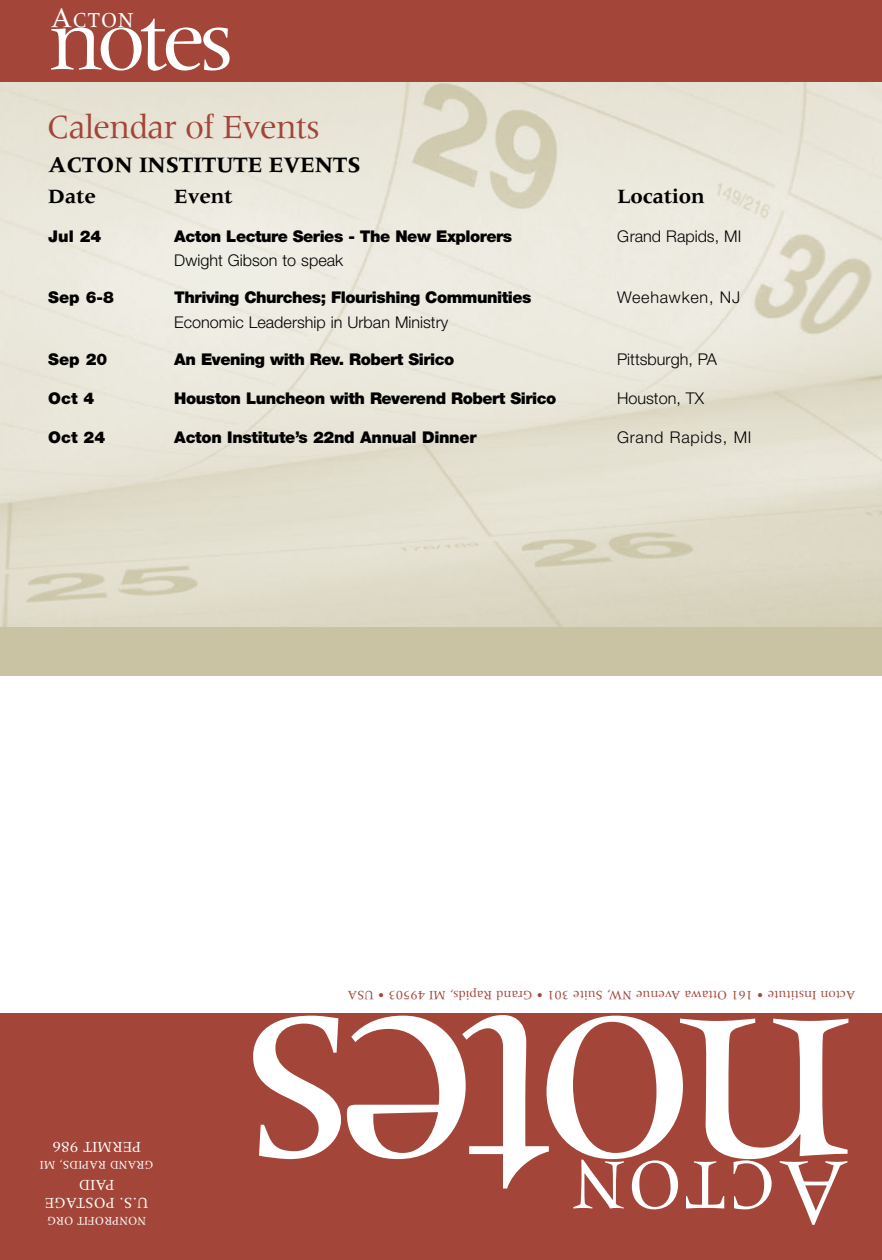
<style>
.page{position:relative;width:882px;height:1260px;background:#fff}
.page>*{position:absolute;margin:0;border:0;box-sizing:border-box;transform-origin:0 0}
.t1{font:294px "Meridien";letter-spacing:-.075em;color:#fff}
.t2{font:96.25px "Meridien";color:#fff}
.t3{font:88.2px "Meridien";letter-spacing:-.075em;color:#fff}
.t4{font:73.5px "Meridien";color:#fff}
.t5{font:35px "Meridien";letter-spacing:-.03em;color:#a34539}
.t6{font:700 22.75px "Meridien";letter-spacing:-.01em;color:#000}
.t7{font:22.05px "Meridien";color:#fff}
.t8{font:700 21px "Meridien";letter-spacing:-.01em;color:#000}
.t9{font:900 16.1px "Helvetica Neue";letter-spacing:-.03em;color:#000}
.t10{font:300 16.1px "Helvetica Neue";color:#000}
.t11{font:300 16.1px "Helvetica Neue";letter-spacing:.045em;color:#000}
.t12{font:15.75px/18.9px "Meridien";color:#fff;text-align:center}
.t13{font:13.12px "Meridien";color:#a34539}
.t14{font:12.25px "Meridien";color:#fff}
.s1{font-size:28.88px}
</style>
<div class="page">
<div style="left:0;top:626px;width:882px;height:50px;background:#c9c3a4"></div>
<div style="left:0;top:1013px;width:882px;height:247px;background:#a34539"></div>
<img style="left:0;top:81px;width:882px;height:546px">
<div style="left:756px;top:991px;width:8px;height:8px;border:4px solid #fff;border-radius:50%"></div>
<div style="left:536px;top:991px;width:8px;height:8px;border:4px solid #fff;border-radius:50%"></div>
<div style="left:377px;top:991px;width:8px;height:8px;border:4px solid #fff;border-radius:50%"></div>
<div style="left:0;top:0;width:882px;height:81px;background:#a34539"></div>
<h3 class="t7" style="left:51px;top:8px;width:84px"><span class="s1">A</span>CTON</h3>
<h3 class="t3" style="left:49px;top:-8px;width:186px">notes</h3>
<h3 class="t5" style="left:47px;top:108px;width:274px">Calendar of Events</h3>
<h3 class="t6" style="left:48px;top:152px;width:314px">ACTON INSTITUTE EVENTS</h3>
<h3 class="t8" style="left:48px;top:184px;width:49px">Date</h3>
<h3 class="t8" style="left:174px;top:184px;width:60px">Event</h3>
<h3 class="t8" style="left:617px;top:184px;width:89px">Location</h3>
<p class="t9" style="left:48px;top:226px;width:55px">Jul 24</p>
<p class="t9" style="left:174px;top:226px;width:339px">Acton Lecture Series - The New Explorers</p>
<p class="t10" style="left:617px;top:226px;width:126px">Grand Rapids, MI</p>
<p class="t10" style="left:174px;top:251px;width:170px">Dwight Gibson to speak</p>
<p class="t9" style="left:48px;top:288px;width:67px">Sep 6-8</p>
<p class="t9" style="left:174px;top:288px;width:359px">Thriving Churches; Flourishing Communities</p>
<p class="t11" style="left:617px;top:288px;width:125px">Weehawken, NJ</p>
<p class="t10" style="left:174px;top:312px;width:276px">Economic Leadership in Urban Ministry</p>
<p class="t9" style="left:48px;top:350px;width:61px">Sep 20</p>
<p class="t9" style="left:174px;top:350px;width:282px">An Evening with Rev. Robert Sirico</p>
<p class="t10" style="left:617px;top:350px;width:101px">Pittsburgh, PA</p>
<p class="t9" style="left:48px;top:389px;width:48px">Oct 4</p>
<p class="t9" style="left:174px;top:389px;width:384px">Houston Luncheon with Reverend Robert Sirico</p>
<p class="t10" style="left:617px;top:389px;width:89px">Houston, TX</p>
<p class="t9" style="left:48px;top:428px;width:58px">Oct 24</p>
<p class="t9" style="left:174px;top:428px;width:304px">Acton Institute’s 22nd Annual Dinner</p>
<p class="t11" style="left:617px;top:428px;width:136px">Grand Rapids, MI</p>
<p class="t12" style="left:141px;top:1156px;width:90px;rotate:-180deg">PERMIT 986</p>
<p class="t14" style="left:153px;top:1171px;width:115px;rotate:-180deg">GRAND RAPIDS, MI</p>
<p class="t12" style="left:148px;top:1213px;width:105px;rotate:-180deg">U.S. POSTAGE<br>PAID</p>
<p class="t14" style="left:146px;top:1228px;width:101px;rotate:-180deg">NONPROFIT ORG</p>
<p class="t13" style="left:855px;top:1002px;width:509px;rotate:-180deg">Acton Institute • 161 Ottawa Avenue NW, Suite 301 • Grand Rapids, MI 49503 • USA</p>
<h1 class="t1" style="left:854px;top:1276px;width:616px;rotate:-180deg">notes</h1>
<h3 class="t4" style="left:776px;top:1226px;width:206px;rotate:-180deg">CTON</h3>
<h2 class="t2" style="left:848px;top:1245px;width:71px;rotate:-180deg">A</h2>
</div>
